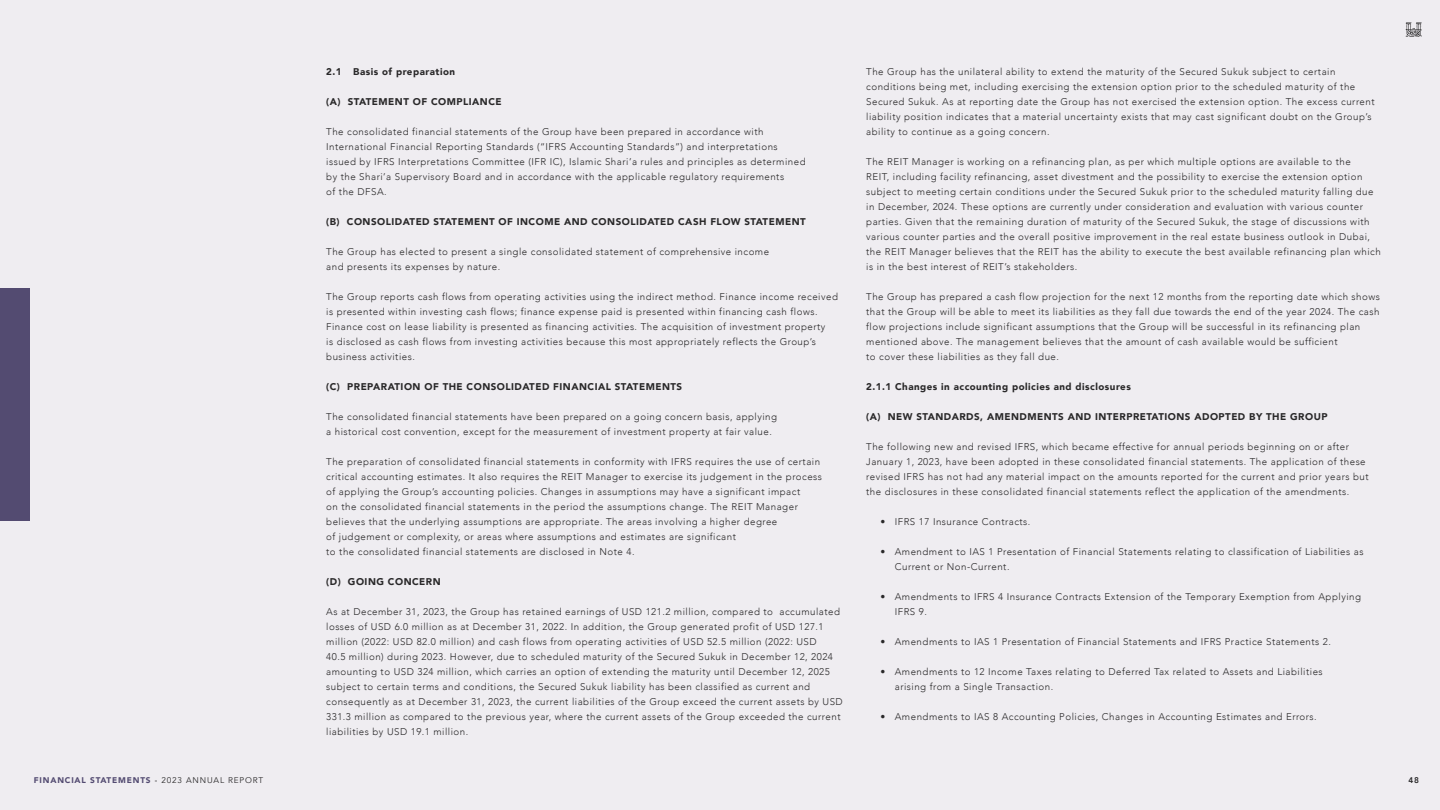
<style>
.page{position:relative;width:1440px;height:810px;background:#eeecf0}
.page>*{position:absolute;margin:0;border:0;box-sizing:border-box;transform-origin:0 0}
.t1{font:300 9.75px/15px "Avenir";letter-spacing:.05em;color:#292829}
.t2{font:900 9.75px "Avenir";letter-spacing:.05em;color:#292829}
.t3{font:900 8.25px "Avenir";letter-spacing:.1em;color:#534b71}
.t4{font:800 8.25px "Avenir";color:#292829}
.s1{font-weight:900}
.s2{font-weight:500;color:#292829}
.s3{font-weight:400;color:#292829}
</style>
<div class="page">
<svg style="left:1406px;top:22px;width:16px;height:15px"></svg>
<div style="left:0;top:289px;width:30px;height:232px;background:#534b71"></div>
<p class="t2" style="left:326px;top:63px;width:130px">2.1 Basis of preparation</p>
<p class="t2" style="left:326px;top:93px;width:177px">(A) STATEMENT OF COMPLIANCE</p>
<p class="t1" style="left:326px;top:124px;width:481px">The consolidated financial statements of the Group have been prepared in accordance with International Financial Reporting Standards (“IFRS Accounting Standards”) and interpretations issued by IFRS Interpretations Committee (IFR IC), Islamic Shari’a rules and principles as determined by the Shari’a Supervisory Board and in accordance with the applicable regulatory requirements<br>of the DFSA.</p>
<p class="t2" style="left:326px;top:213px;width:481px">(B) CONSOLIDATED STATEMENT OF INCOME AND CONSOLIDATED CASH FLOW STATEMENT</p>
<p class="t1" style="left:326px;top:244px;width:444px">The Group has elected to present a single consolidated statement of comprehensive income and presents its expenses by nature.</p>
<p class="t1" style="left:326px;top:289px;width:513px">The Group reports cash flows from operating activities using the indirect method. Finance income received is presented within investing cash flows; finance expense paid is presented within financing cash flows.<br>Finance cost on lease liability is presented as financing activities. The acquisition of investment property<br>is disclosed as cash flows from investing activities because this most appropriately reflects the Group’s business activities.</p>
<p class="t2" style="left:326px;top:378px;width:357px">(C) PREPARATION OF THE CONSOLIDATED FINANCIAL STATEMENTS</p>
<p class="t1" style="left:326px;top:409px;width:452px">The consolidated financial statements have been prepared on a going concern basis, applying a historical cost convention, except for the measurement of investment property at fair value.</p>
<p class="t1" style="left:326px;top:454px;width:497px">The preparation of consolidated financial statements in conformity with IFRS requires the use of certain critical accounting estimates. It also requires the REIT Manager to exercise its judgement in the process of applying the Group’s accounting policies. Changes in assumptions may have a significant impact<br>on the consolidated financial statements in the period the assumptions change. The REIT Manager believes that the underlying assumptions are appropriate. The areas involving a higher degree<br>of judgement or complexity, or areas where assumptions and estimates are significant<br>to the consolidated financial statements are disclosed in Note 4.</p>
<p class="t2" style="left:326px;top:573px;width:116px">(D) GOING CONCERN</p>
<p class="t1" style="left:326px;top:604px;width:518px">As at December 31, 2023, the Group has retained earnings of USD 121.2 million, compared to accumulated losses of USD 6.0 million as at December 31, 2022. In addition, the Group generated profit of USD 127.1 million (2022: USD 82.0 million) and cash flows from operating activities of USD 52.5 million (2022: USD<br>40.5 million) during 2023. However, due to scheduled maturity of the Secured Sukuk in December 12, 2024 amounting to USD 324 million, which carries an option of extending the maturity until December 12, 2025 subject to certain terms and conditions, the Secured Sukuk liability has been classified as current and consequently as at December 31, 2023, the current liabilities of the Group exceed the current assets by USD 331.3 million as compared to the previous year, where the current assets of the Group exceeded the current liabilities by USD 19.1 million.</p>
<p class="t1" style="left:866px;top:64px;width:510px">The Group has the unilateral ability to extend the maturity of the Secured Sukuk subject to certain conditions being met, including exercising the extension option prior to the scheduled maturity of the Secured Sukuk. As at reporting date the Group has not exercised the extension option. The excess current liability position indicates that a material uncertainty exists that may cast significant doubt on the Group’s ability to continue as a going concern.</p>
<p class="t1" style="left:866px;top:154px;width:516px">The REIT Manager is working on a refinancing plan, as per which multiple options are available to the<br>REIT, including facility refinancing, asset divestment and the possibility to exercise the extension option subject to meeting certain conditions under the Secured Sukuk prior to the scheduled maturity falling due in December, 2024. These options are currently under consideration and evaluation with various counter parties. Given that the remaining duration of maturity of the Secured Sukuk, the stage of discussions with various counter parties and the overall positive improvement in the real estate business outlook in Dubai, the REIT Manager believes that the REIT has the ability to execute the best available refinancing plan which is in the best interest of REIT’s stakeholders.</p>
<p class="t1" style="left:866px;top:289px;width:515px">The Group has prepared a cash flow projection for the next 12 months from the reporting date which shows that the Group will be able to meet its liabilities as they fall due towards the end of the year 2024. The cash flow projections include significant assumptions that the Group will be successful in its refinancing plan mentioned above. The management believes that the amount of cash available would be sufficient<br>to cover these liabilities as they fall due.</p>
<p class="t2" style="left:866px;top:378px;width:266px">2.1.1 Changes in accounting policies and disclosures</p>
<p class="t2" style="left:866px;top:408px;width:463px">(A) NEW STANDARDS, AMENDMENTS AND INTERPRETATIONS ADOPTED BY THE GROUP</p>
<p class="t1" style="left:866px;top:439px;width:504px">The following new and revised IFRS, which became effective for annual periods beginning on or after January 1, 2023, have been adopted in these consolidated financial statements. The application of these revised IFRS has not had any material impact on the amounts reported for the current and prior years but the disclosures in these consolidated financial statements reflect the application of the amendments.</p>
<p class="t1" style="left:880px;top:514px;width:151px"><span class="s1">•</span> IFRS 17 Insurance Contracts.</p>
<p class="t1" style="left:895px;top:544px;width:470px;text-indent:-14px"><span class="s1">•</span> Amendment to IAS 1 Presentation of Financial Statements relating to classification of Liabilities as<br>Current or Non-Current.</p>
<p class="t1" style="left:895px;top:589px;width:468px;text-indent:-14px"><span class="s1">•</span> Amendments to IFRS 4 Insurance Contracts Extension of the Temporary Exemption from Applying<br>IFRS 9.</p>
<p class="t1" style="left:881px;top:634px;width:452px"><span class="s1">•</span> Amendments to IAS 1 Presentation of Financial Statements and IFRS Practice Statements 2.</p>
<p class="t1" style="left:895px;top:664px;width:429px;text-indent:-14px"><span class="s1">•</span> Amendments to 12 Income Taxes relating to Deferred Tax related to Assets and Liabilities arising from a Single Transaction.</p>
<p class="t1" style="left:881px;top:709px;width:438px"><span class="s1">•</span> Amendments to IAS 8 Accounting Policies, Changes in Accounting Estimates and Errors.</p>
<p class="t3" style="left:34px;top:773px;width:231px">FINANCIAL STATEMENTS <span class="s2">-</span> <span class="s3">2023 ANNUAL REPORT</span></p>
<p class="t4" style="left:1408px;top:773px;width:12px">48</p>
</div>
